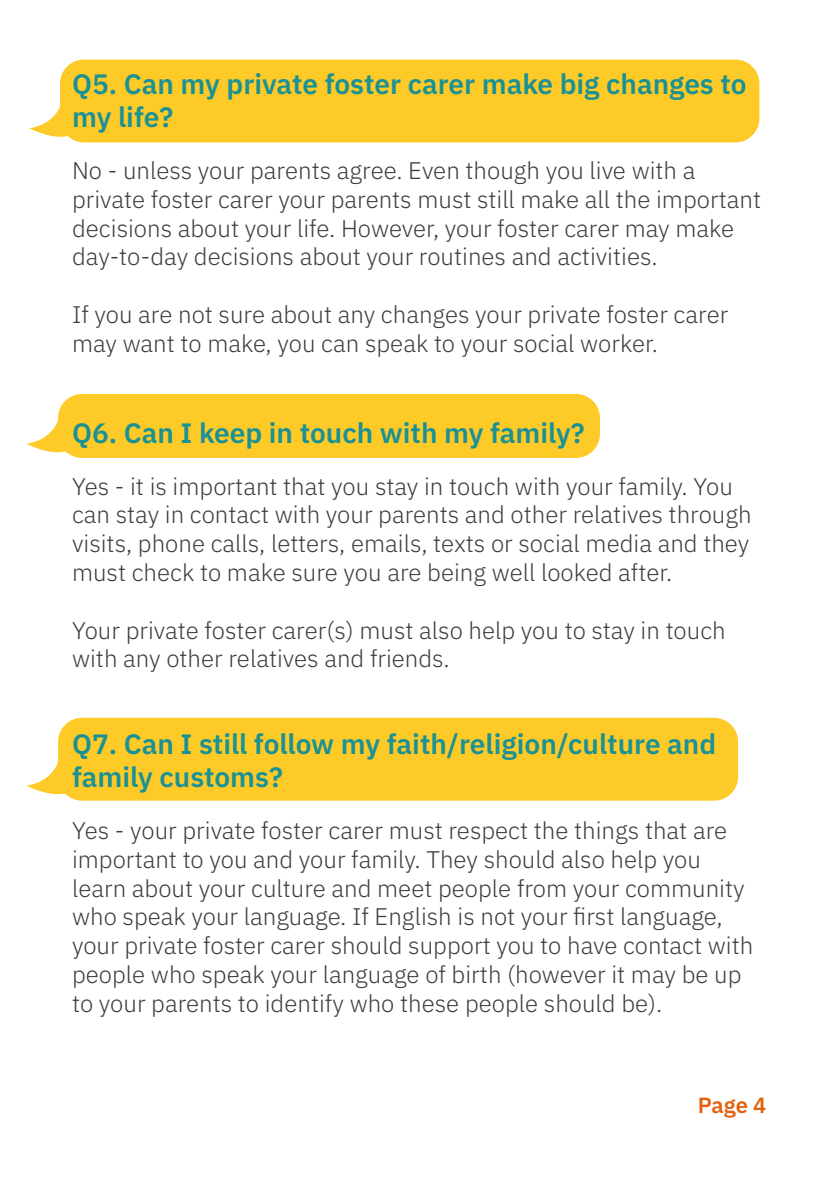
<style>
.page{position:relative;width:840px;height:1191px;background:#fff}
.page>*{position:absolute;margin:0;border:0;box-sizing:border-box;transform-origin:0 0}
.t1{font:600 28px/33.6px "IBM Plex Sans";color:#1a9195}
.t2{font:300 24px/28.8px "IBM Plex Sans";color:#3c3c3b}
.t3{font:600 22px "IBM Plex Sans";color:#e3610f}
</style>
<div class="page">
<svg style="left:26px;top:763px;width:55px;height:38px"></svg>
<svg style="left:26px;top:421px;width:51px;height:37px"></svg>
<svg style="left:29px;top:107px;width:55px;height:36px"></svg>
<div style="left:58px;top:718px;width:679px;height:82px;background:#feca27;border-radius:24px"></div>
<div style="left:58px;top:394px;width:541px;height:64px;background:#feca27;border-radius:24px"></div>
<div style="left:60px;top:60px;width:699px;height:82px;background:#feca27;border-radius:24px"></div>
<p class="t1" style="left:72px;top:65px;width:675px">Q5. Can my private foster carer make big changes to my life?</p>
<p class="t2" style="left:72px;top:154px;width:690px">No - unless your parents agree. Even though you live with a private foster carer your parents must still make all the important decisions about your life. However, your foster carer may make day-to-day decisions about your routines and activities.</p>
<p class="t2" style="left:72px;top:298px;width:657px">If you are not sure about any changes your private foster carer may want to make, you can speak to your social worker.</p>
<p class="t1" style="left:72px;top:414px;width:514px">Q6. Can I keep in touch with my family?</p>
<p class="t2" style="left:72px;top:469px;width:680px">Yes - it is important that you stay in touch with your family. You can stay in contact with your parents and other relatives through visits, phone calls, letters, emails, texts or social media and they must check to make sure you are being well looked after.</p>
<p class="t2" style="left:72px;top:613px;width:655px">Your private foster carer(s) must also help you to stay in touch with any other relatives and friends.</p>
<p class="t1" style="left:72px;top:725px;width:645px">Q7. Can I still follow my faith/religion/culture and family customs?</p>
<p class="t2" style="left:72px;top:814px;width:682px">Yes - your private foster carer must respect the things that are important to you and your family. They should also help you learn about your culture and meet people from your community who speak your language. If English is not your first language, your private foster carer should support you to have contact with people who speak your language of birth (however it may be up to your parents to identify who these people should be).</p>
<p class="t3" style="left:697px;top:1087px;width:70px">Page 4</p>
</div>
